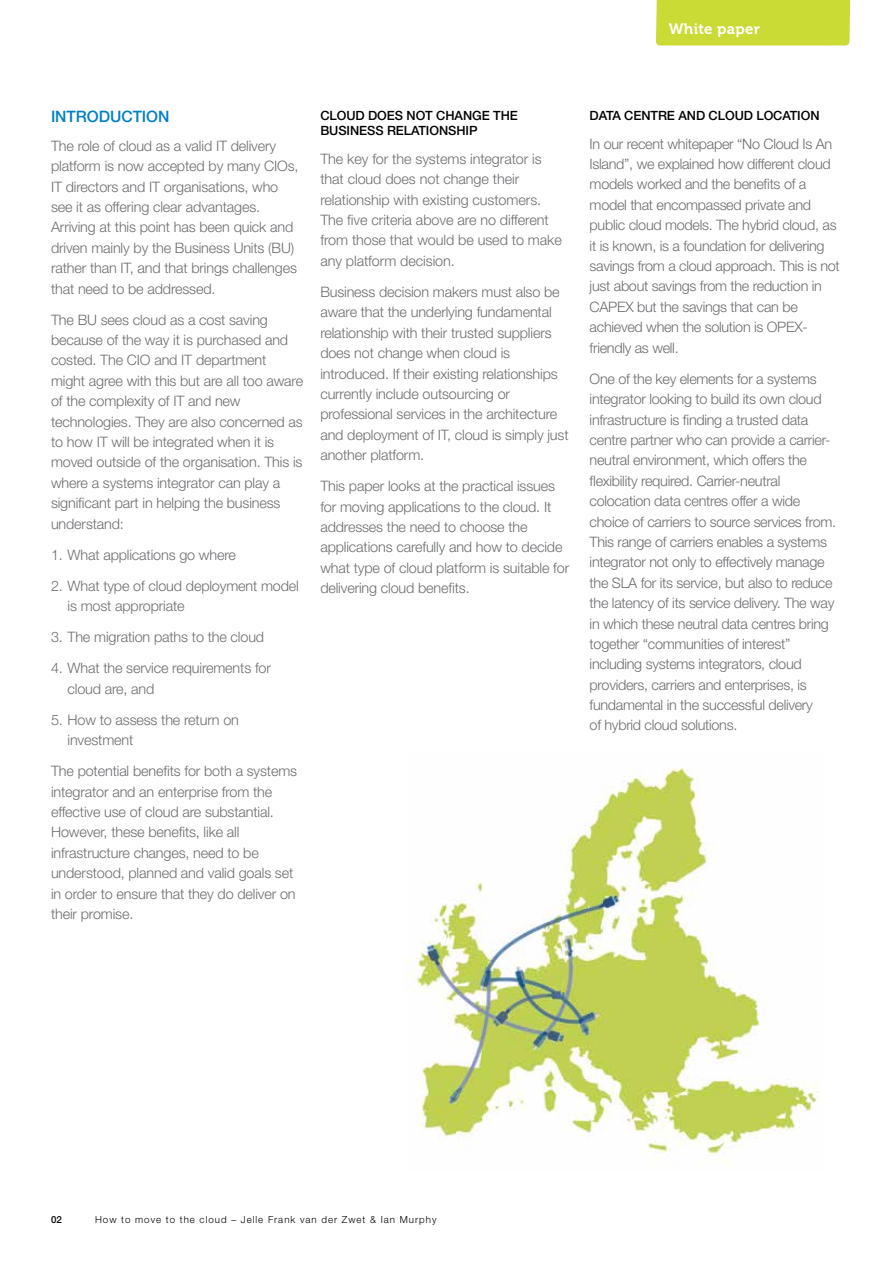
<style>
.page{position:relative;width:893px;height:1263px;background:#fff}
.page>*{position:absolute;margin:0;border:0;box-sizing:border-box;transform-origin:0 0}
.t1{font:500 15.75px "Helvetica Neue LT Std";letter-spacing:-.005em;color:#0080c6}
.t2{font:15px "Museo 700";letter-spacing:.02em;color:#fff}
.t3{font:300 14.4px/20.4px "Helvetica Neue LT Std";letter-spacing:-.01em;color:#6d6e71}
.t4{font:500 12.75px/15.3px "Helvetica Neue LT Std";letter-spacing:-.005em;color:#000}
.t5{font:300 9.75px "Helvetica Neue LT Std";letter-spacing:.1em;color:#000}
.t6{font:500 9.75px "Helvetica Neue LT Std";color:#000}
</style>
<div class="page">
<div style="left:656px;top:0;width:194px;height:45px;background:#cadb36"></div>
<img style="left:408px;top:767px;width:411px;height:395px">
<p class="t2" style="left:669px;top:21px;width:93px">White paper</p>
<p class="t1" style="left:51px;top:107px;width:120px">INTRODUCTION</p>
<p class="t3" style="left:51px;top:135px;width:249px">The role of cloud as a valid IT delivery platform is now accepted by many CIOs, IT directors and IT organisations, who see it as offering clear advantages.<br>Arriving at this point has been quick and driven mainly by the Business Units (BU) rather than IT, and that brings challenges that need to be addressed.</p>
<p class="t3" style="left:51px;top:309px;width:254px">The BU sees cloud as a cost saving because of the way it is purchased and costed. The CIO and IT department might agree with this but are all too aware of the complexity of IT and new technologies. They are also concerned as to how IT will be integrated when it is moved outside of the organisation. This is where a systems integrator can play a significant part in helping the business understand:</p>
<p class="t3" style="left:51px;top:544px;width:186px">1. What applications go where</p>
<p class="t3" style="left:68px;top:575px;width:233px;text-indent:-17px">2. What type of cloud deployment model is most appropriate</p>
<p class="t3" style="left:51px;top:626px;width:215px">3. The migration paths to the cloud</p>
<p class="t3" style="left:68px;top:658px;width:205px;text-indent:-17px">4. What the service requirements for cloud are, and</p>
<p class="t3" style="left:68px;top:709px;width:173px;text-indent:-17px">5. How to assess the return on investment</p>
<p class="t3" style="left:51px;top:760px;width:248px">The potential benefits for both a systems integrator and an enterprise from the effective use of cloud are substantial.<br>However, these benefits, like all infrastructure changes, need to be understood, planned and valid goals set in order to ensure that they do deliver on their promise.</p>
<p class="t4" style="left:320px;top:107px;width:199px">CLOUD DOES NOT CHANGE THE<br>BUSINESS RELATIONSHIP</p>
<p class="t3" style="left:320px;top:148px;width:243px">The key for the systems integrator is that cloud does not change their relationship with existing customers.<br>The five criteria above are no different from those that would be used to make any platform decision.</p>
<p class="t3" style="left:320px;top:281px;width:250px">Business decision makers must also be aware that the underlying fundamental relationship with their trusted suppliers does not change when cloud is introduced. If their existing relationships currently include outsourcing or professional services in the architecture and deployment of IT, cloud is simply just another platform.</p>
<p class="t3" style="left:320px;top:476px;width:250px">This paper looks at the practical issues for moving applications to the cloud. It addresses the need to choose the applications carefully and how to decide what type of cloud platform is suitable for delivering cloud benefits.</p>
<p class="t4" style="left:590px;top:107px;width:231px">DATA CENTRE AND CLOUD LOCATION</p>
<p class="t3" style="left:590px;top:133px;width:252px">In our recent whitepaper “No Cloud Is An Island”, we explained how different cloud models worked and the benefits of a model that encompassed private and public cloud models. The hybrid cloud, as it is known, is a foundation for delivering savings from a cloud approach. This is not just about savings from the reduction in CAPEX but the savings that can be achieved when the solution is OPEX&shy;friendly as well.</p>
<p class="t3" style="left:590px;top:368px;width:248px">One of the key elements for a systems integrator looking to build its own cloud infrastructure is finding a trusted data centre partner who can provide a carrier&shy;neutral environment, which offers the flexibility required. Carrier-neutral colocation data centres offer a wide choice of carriers to source services from.<br>This range of carriers enables a systems integrator not only to effectively manage the SLA for its service, but also to reduce the latency of its service delivery. The way in which these neutral data centres bring together “communities of interest” including systems integrators, cloud providers, carriers and enterprises, is fundamental in the successful delivery<br>of hybrid cloud solutions.</p>
<p class="t6" style="left:51px;top:1214px;width:12px">02</p>
<p class="t5" style="left:95px;top:1214px;width:343px">How to move to the cloud – Jelle Frank van der Zwet &amp; Ian Murphy</p>
</div>
